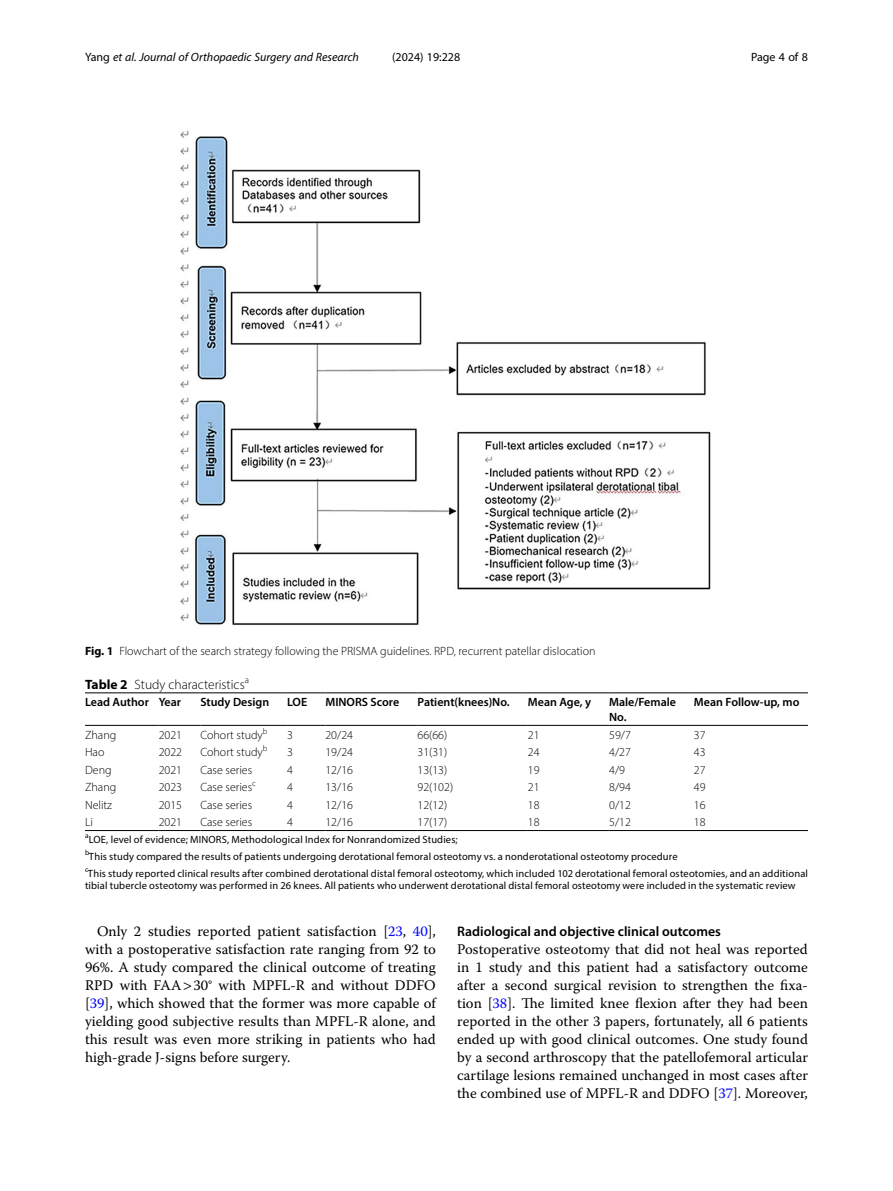
<style>
.page{position:relative;width:893px;height:1191px;background:#fff}
.page>*{position:absolute;margin:0;border:0;box-sizing:border-box;transform-origin:0 0}
.Body_Text{font:14.7px/18px "Warnock Pro";color:#000;text-align:justify}
.Body_Text_Indent{font:14.7px/18px "Warnock Pro";color:#000;text-align:justify}
.Head_2{font:600 13.8px "Myriad Pro";color:#000}
.Table_Caption{font:300 13.5px "Myriad Pro";color:#000}
.Table_Body{font:300 12px "Myriad Pro";color:#000}
.Table_Head{font:600 12px "Myriad Pro";color:#000}
.Figure_Caption{font:300 12px "Myriad Pro";color:#000}
.t1{font:italic 12px "Myriad Pro";color:#000}
.t2{font:12px "Myriad Pro";color:#000}
.Table_Footnote{font:10.5px/12.8px "Myriad Pro";letter-spacing:.015em;color:#000}
.s1{font-style:normal}
.s2{font-weight:700}
.s3{color:#00f}
</style>
<div class="page">
<hr style="left:85px;top:725px;width:74px;height:1px;background:#000">
<hr style="left:159px;top:692px;width:41px;height:1px;background:#000">
<hr style="left:159px;top:725px;width:41px;height:1px;background:#000">
<hr style="left:200px;top:692px;width:87px;height:1px;background:#000">
<hr style="left:200px;top:725px;width:87px;height:1px;background:#000">
<hr style="left:287px;top:692px;width:38px;height:1px;background:#000">
<hr style="left:287px;top:725px;width:38px;height:1px;background:#000">
<hr style="left:325px;top:692px;width:93px;height:1px;background:#000">
<hr style="left:325px;top:725px;width:93px;height:1px;background:#000">
<hr style="left:418px;top:692px;width:110px;height:1px;background:#000">
<hr style="left:418px;top:725px;width:110px;height:1px;background:#000">
<hr style="left:528px;top:692px;width:81px;height:1px;background:#000">
<hr style="left:528px;top:725px;width:81px;height:1px;background:#000">
<hr style="left:609px;top:692px;width:85px;height:1px;background:#000">
<hr style="left:609px;top:725px;width:85px;height:1px;background:#000">
<hr style="left:694px;top:692px;width:114px;height:1px;background:#000">
<hr style="left:694px;top:725px;width:114px;height:1px;background:#000">
<hr style="left:159px;top:830px;width:41px;height:1px;background:#000">
<hr style="left:200px;top:830px;width:87px;height:1px;background:#000">
<hr style="left:287px;top:830px;width:38px;height:1px;background:#000">
<hr style="left:325px;top:830px;width:93px;height:1px;background:#000">
<hr style="left:418px;top:830px;width:110px;height:1px;background:#000">
<hr style="left:528px;top:830px;width:81px;height:1px;background:#000">
<hr style="left:609px;top:830px;width:85px;height:1px;background:#000">
<hr style="left:694px;top:830px;width:114px;height:1px;background:#000">
<hr style="left:85px;top:830px;width:74px;height:1px;background:#000">
<hr style="left:85px;top:692px;width:74px;height:1px;background:#000">
<img style="left:180px;top:130px;width:531px;height:495px">
<p class="t1" style="left:85px;top:50px;width:275px"><span class="s1">Yang</span> et al. Journal of Orthopaedic Surgery and Research</p>
<p class="t2" style="left:392px;top:50px;width:70px">(2024) 19:228</p>
<p class="t2" style="left:751px;top:50px;width:58px">Page 4 of 8</p>
<p class="Figure_Caption" style="left:85px;top:643px;width:512px"><span class="s2">Fig. 1</span> Flowchart of the search strategy following the PRISMA guidelines. RPD, recurrent patellar dislocation</p>
<p class="Table_Caption" style="left:85px;top:676px;width:165px"><span class="s2">Table 2</span> Study characteristics<sup>a</sup></p>
<p class="Table_Head" style="left:85px;top:694px;width:65px">Lead Author</p>
<p class="Table_Head" style="left:159px;top:694px;width:24px">Year</p>
<p class="Table_Head" style="left:200px;top:694px;width:70px">Study Design</p>
<p class="Table_Head" style="left:287px;top:694px;width:22px">LOE</p>
<p class="Table_Head" style="left:325px;top:694px;width:75px">MINORS Score</p>
<p class="Table_Head" style="left:418px;top:694px;width:94px">Patient(knees)No.</p>
<p class="Table_Head" style="left:528px;top:694px;width:65px">Mean Age, y</p>
<p class="Table_Head" style="left:609px;top:694px;width:68px">Male/Female</p>
<p class="Table_Head" style="left:609px;top:709px;width:19px">No.</p>
<p class="Table_Head" style="left:694px;top:694px;width:107px">Mean Follow-up, mo</p>
<p class="Table_Body" style="left:85px;top:727px;width:33px">Zhang</p>
<p class="Table_Body" style="left:159px;top:727px;width:25px">2021</p>
<p class="Table_Body" style="left:200px;top:727px;width:69px">Cohort study<sup>b</sup></p>
<p class="Table_Body" style="left:287px;top:727px;width:7px">3</p>
<p class="Table_Body" style="left:325px;top:727px;width:29px">20/24</p>
<p class="Table_Body" style="left:418px;top:727px;width:31px">66(66)</p>
<p class="Table_Body" style="left:528px;top:727px;width:13px">21</p>
<p class="Table_Body" style="left:609px;top:727px;width:23px">59/7</p>
<p class="Table_Body" style="left:694px;top:727px;width:13px">37</p>
<p class="Table_Body" style="left:85px;top:745px;width:21px">Hao</p>
<p class="Table_Body" style="left:159px;top:745px;width:25px">2022</p>
<p class="Table_Body" style="left:200px;top:745px;width:69px">Cohort study<sup>b</sup></p>
<p class="Table_Body" style="left:287px;top:745px;width:7px">3</p>
<p class="Table_Body" style="left:325px;top:745px;width:29px">19/24</p>
<p class="Table_Body" style="left:418px;top:745px;width:31px">31(31)</p>
<p class="Table_Body" style="left:528px;top:745px;width:13px">24</p>
<p class="Table_Body" style="left:609px;top:745px;width:23px">4/27</p>
<p class="Table_Body" style="left:694px;top:745px;width:13px">43</p>
<p class="Table_Body" style="left:85px;top:762px;width:28px">Deng</p>
<p class="Table_Body" style="left:159px;top:762px;width:25px">2021</p>
<p class="Table_Body" style="left:200px;top:762px;width:53px">Case series</p>
<p class="Table_Body" style="left:287px;top:762px;width:7px">4</p>
<p class="Table_Body" style="left:325px;top:762px;width:29px">12/16</p>
<p class="Table_Body" style="left:418px;top:762px;width:31px">13(13)</p>
<p class="Table_Body" style="left:528px;top:762px;width:13px">19</p>
<p class="Table_Body" style="left:609px;top:762px;width:17px">4/9</p>
<p class="Table_Body" style="left:694px;top:762px;width:13px">27</p>
<p class="Table_Body" style="left:85px;top:780px;width:33px">Zhang</p>
<p class="Table_Body" style="left:159px;top:780px;width:25px">2023</p>
<p class="Table_Body" style="left:200px;top:780px;width:57px">Case series<sup>c</sup></p>
<p class="Table_Body" style="left:287px;top:780px;width:7px">4</p>
<p class="Table_Body" style="left:325px;top:780px;width:29px">13/16</p>
<p class="Table_Body" style="left:418px;top:780px;width:37px">92(102)</p>
<p class="Table_Body" style="left:528px;top:780px;width:13px">21</p>
<p class="Table_Body" style="left:609px;top:780px;width:23px">8/94</p>
<p class="Table_Body" style="left:694px;top:780px;width:13px">49</p>
<p class="Table_Body" style="left:85px;top:797px;width:29px">Nelitz</p>
<p class="Table_Body" style="left:159px;top:797px;width:25px">2015</p>
<p class="Table_Body" style="left:200px;top:797px;width:53px">Case series</p>
<p class="Table_Body" style="left:287px;top:797px;width:7px">4</p>
<p class="Table_Body" style="left:325px;top:797px;width:29px">12/16</p>
<p class="Table_Body" style="left:418px;top:797px;width:31px">12(12)</p>
<p class="Table_Body" style="left:528px;top:797px;width:13px">18</p>
<p class="Table_Body" style="left:609px;top:797px;width:23px">0/12</p>
<p class="Table_Body" style="left:694px;top:797px;width:13px">16</p>
<p class="Table_Body" style="left:85px;top:815px;width:9px">Li</p>
<p class="Table_Body" style="left:159px;top:815px;width:25px">2021</p>
<p class="Table_Body" style="left:200px;top:815px;width:53px">Case series</p>
<p class="Table_Body" style="left:287px;top:815px;width:7px">4</p>
<p class="Table_Body" style="left:325px;top:815px;width:29px">12/16</p>
<p class="Table_Body" style="left:418px;top:815px;width:31px">17(17)</p>
<p class="Table_Body" style="left:528px;top:815px;width:13px">18</p>
<p class="Table_Body" style="left:609px;top:815px;width:23px">5/12</p>
<p class="Table_Body" style="left:694px;top:815px;width:13px">18</p>
<p class="Table_Footnote" style="left:85px;top:832px;width:374px"><sup>a</sup>LOE, level of evidence; MINORS, Methodological Index for Nonrandomized Studies;</p>
<p class="Table_Footnote" style="left:85px;top:849px;width:594px"><sup>b</sup>This study compared the results of patients undergoing derotational femoral osteotomy vs. a nonderotational osteotomy procedure</p>
<p class="Table_Footnote" style="left:85px;top:866px;width:724px"><sup>c</sup>This study reported clinical results after combined derotational distal femoral osteotomy, which included 102 derotational femoral osteotomies, and an additional tibial tubercle osteotomy was performed in 26 knees. All patients who underwent derotational distal femoral osteotomy were included in the systematic review</p>
<p class="Body_Text_Indent" style="left:85px;top:922px;width:352px;text-indent:12px">Only 2 studies reported patient satisfaction [<span class="s3">23</span>, <span class="s3">40</span>], with a postoperative satisfaction rate ranging from 92 to 96%. A study compared the clinical outcome of treating RPD with FAA 30° with MPFL-R and without DDFO [<span class="s3">39</span>], which showed that the former was more capable of yielding good subjective results than MPFL-R alone, and this result was even more striking in patients who had high-grade J-signs before surgery.</p>
<p class="Head_2" style="left:457px;top:923px;width:265px">Radiological and objective clinical outcomes</p>
<p class="Body_Text" style="left:457px;top:940px;width:352px">Postoperative osteotomy that did not heal was reported in 1 study and this patient had a satisfactory outcome after a second surgical revision to strengthen the fixa&shy;tion [<span class="s3">38</span>]. The limited knee flexion after they had been reported in the other 3 papers, fortunately, all 6 patients ended up with good clinical outcomes. One study found by a second arthroscopy that the patellofemoral articular cartilage lesions remained unchanged in most cases after the combined use of MPFL-R and DDFO [<span class="s3">37</span>]. Moreover,</p>
</div>
